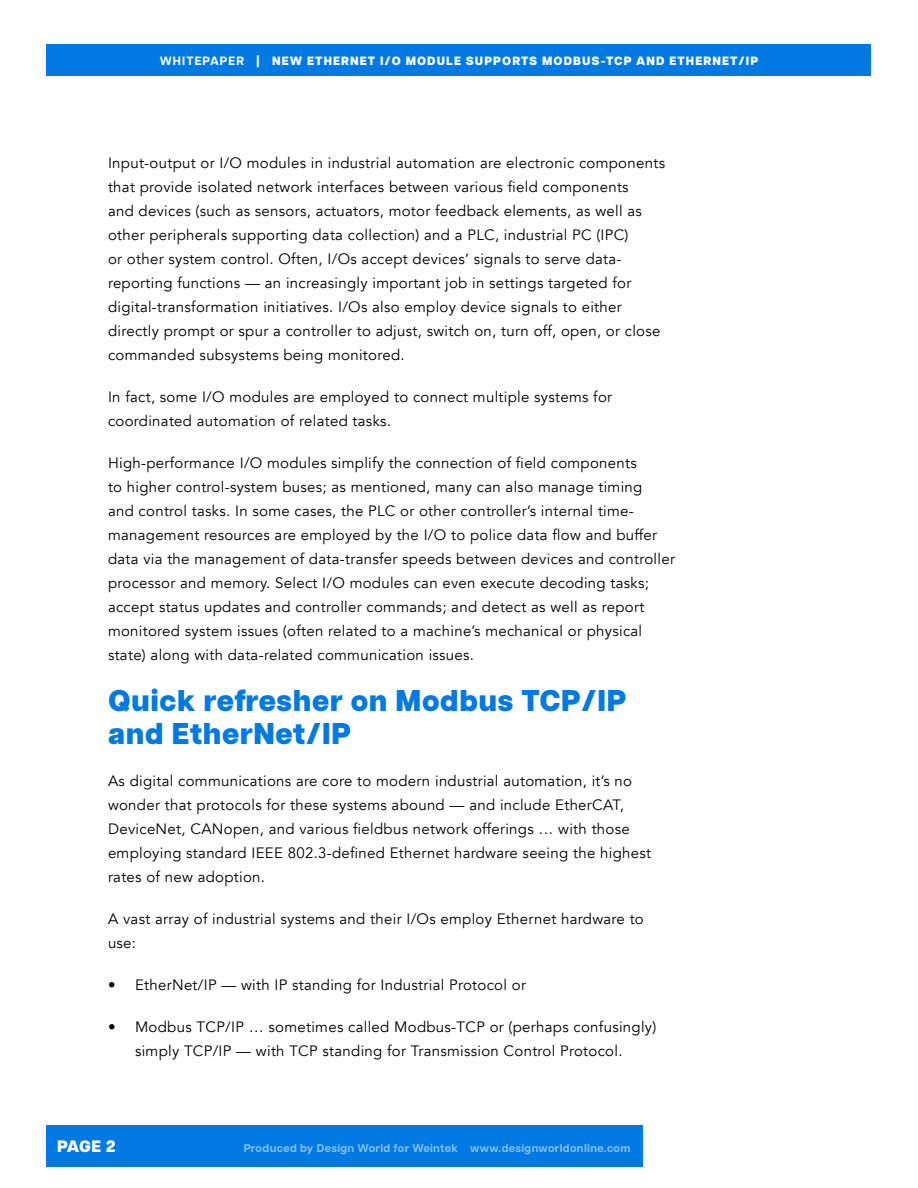
<style>
.page{position:relative;width:918px;height:1188px;background:#fff}
.page>*{position:absolute;margin:0;border:0;box-sizing:border-box;transform-origin:0 0}
.t1{font:800 30px/33px "Articulat CF";letter-spacing:.02em;color:#0079e3}
.t2{font:800 16.5px "Articulat CF";color:#fff}
.t3{font:15px/24px "Avenir";letter-spacing:.02em;color:#000}
.t4{font:800 12px "Articulat CF";letter-spacing:.09em;color:#fff}
.t5{font:700 11.25px "Articulat CF";letter-spacing:.03em;color:#fff}
.s1{font-weight:700}
</style>
<div class="page">
<div style="left:46px;top:1125px;width:597px;height:41px;background:#0079e3"></div>
<div style="left:46px;top:44px;width:826px;height:31px;background:#0079e3"></div>
<p class="t4" style="left:160px;top:51px;width:600px"><span class="s1">WHITEPAPER</span> | NEW ETHERNET I/O MODULE SUPPORTS MODBUS-TCP AND ETHERNET/IP</p>
<p class="t3" style="left:108px;top:151px;width:559px">Input-output or I/O modules in industrial automation are electronic components that provide isolated network interfaces between various field components<br>and devices (such as sensors, actuators, motor feedback elements, as well as other peripherals supporting data collection) and a PLC, industrial PC (IPC)<br>or other system control. Often, I/Os accept devices’ signals to serve data&shy;reporting functions — an increasingly important job in settings targeted for digital-transformation initiatives. I/Os also employ device signals to either directly prompt or spur a controller to adjust, switch on, turn off, open, or close commanded subsystems being monitored.</p>
<p class="t3" style="left:108px;top:385px;width:506px">In fact, some I/O modules are employed to connect multiple systems for coordinated automation of related tasks.</p>
<p class="t3" style="left:108px;top:451px;width:568px">High-performance I/O modules simplify the connection of field components<br>to higher control-system buses; as mentioned, many can also manage timing<br>and control tasks. In some cases, the PLC or other controller’s internal time&shy;management resources are employed by the I/O to police data flow and buffer data via the management of data-transfer speeds between devices and controller processor and memory. Select I/O modules can even execute decoding tasks; accept status updates and controller commands; and detect as well as report monitored system issues (often related to a machine’s mechanical or physical state) along with data-related communication issues.</p>
<h1 class="t1" style="left:108px;top:684px;width:520px">Quick refresher on Modbus TCP/IP and EtherNet/IP</h1>
<p class="t3" style="left:108px;top:769px;width:545px">As digital communications are core to modern industrial automation, it’s no wonder that protocols for these systems abound — and include EtherCAT, DeviceNet, CANopen, and various fieldbus network offerings … with those employing standard IEEE 802.3-defined Ethernet hardware seeing the highest rates of new adoption.</p>
<p class="t3" style="left:108px;top:907px;width:537px">A vast array of industrial systems and their I/Os employ Ethernet hardware to use:</p>
<p class="t3" style="left:108px;top:973px;width:420px">• EtherNet/IP — with IP standing for Industrial Protocol or</p>
<p class="t3" style="left:108px;top:1015px;width:550px;text-align:center">• Modbus TCP/IP … sometimes called Modbus-TCP or (perhaps confusingly) simply TCP/IP — with TCP standing for Transmission Control Protocol.</p>
<p class="t2" style="left:57px;top:1134px;width:60px">PAGE 2</p>
<p class="t5" style="left:243px;top:1140px;width:389px">Produced by Design World for Weintek www.designworldonline.com</p>
</div>
